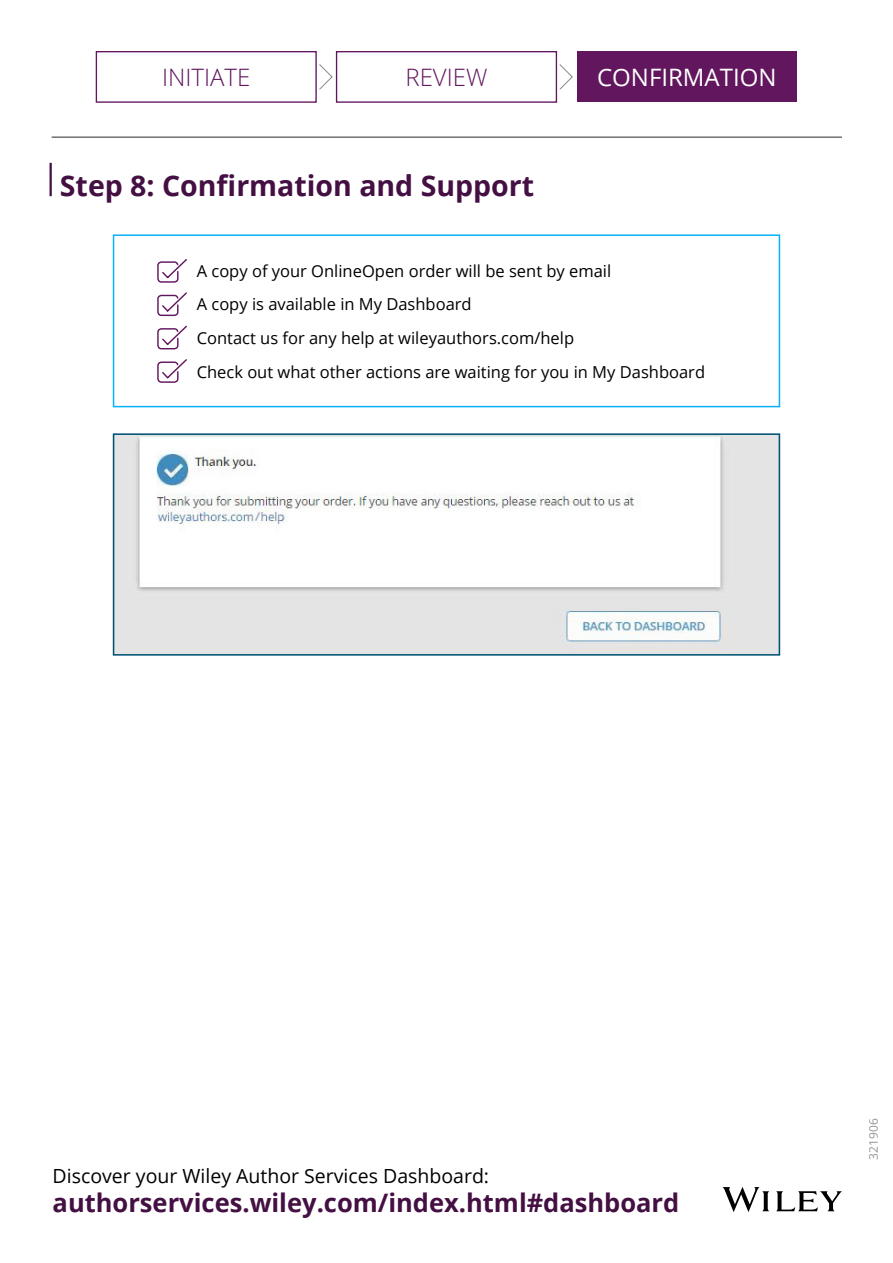
<style>
.page{position:relative;width:893px;height:1263px;background:#fff}
.page>*{position:absolute;margin:0;border:0;box-sizing:border-box;transform-origin:0 0}
.t1{font:700 28.5px "Open Sans";color:#440f42}
.t2{font:700 25.5px "Open Sans";color:#440f42}
.t3{font:300 24px "Open Sans";color:#61165e}
.t4{font:24px "Open Sans";color:#fff}
.t5{font:19.5px "Open Sans";color:#000}
.t6{font:16.5px "Open Sans";color:#000}
.t7{font:12px "Open Sans";color:#666}
</style>
<div class="page">
<hr style="left:52px;top:137px;width:790px;height:1px;background:#414246">
<hr style="left:50px;top:163px;width:2px;height:33px;background:#440f42">
<div style="left:113px;top:234px;width:667px;height:173px;border:2px solid #06b2fa"></div>
<svg style="left:157px;top:259px;width:30px;height:24px"></svg>
<svg style="left:157px;top:292px;width:30px;height:25px"></svg>
<svg style="left:157px;top:325px;width:30px;height:25px"></svg>
<svg style="left:157px;top:359px;width:30px;height:24px"></svg>
<img style="left:116px;top:436px;width:661px;height:217px">
<div style="left:113px;top:433px;width:667px;height:223px;border:2px solid #005274"></div>
<div style="left:336px;top:51px;width:221px;height:52px;border:1px solid #61165e"></div>
<div style="left:96px;top:51px;width:221px;height:52px;border:1px solid #61165e"></div>
<div style="left:577px;top:52px;width:220px;height:50px;background:#61165e"></div>
<svg style="left:319px;top:64px;width:14px;height:26px"></svg>
<svg style="left:559px;top:64px;width:14px;height:26px"></svg>
<svg style="left:723px;top:1187px;width:119px;height:25px"></svg>
<p class="t3" style="left:162px;top:61px;width:90px">INITIATE</p>
<p class="t3" style="left:405px;top:61px;width:84px">REVIEW</p>
<p class="t4" style="left:597px;top:61px;width:181px">CONFIRMATION</p>
<p class="t1" style="left:60px;top:166px;width:476px">Step 8: Confirmation and Support</p>
<p class="t6" style="left:197px;top:259px;width:416px">A copy of your OnlineOpen order will be sent by email</p>
<p class="t6" style="left:197px;top:293px;width:276px">A copy is available in My Dashboard</p>
<p class="t6" style="left:197px;top:327px;width:379px">Contact us for any help at wileyauthors.com/help</p>
<p class="t6" style="left:197px;top:361px;width:510px">Check out what other actions are waiting for you in My Dashboard</p>
<p class="t5" style="left:53px;top:1163px;width:438px">Discover your Wiley Author Services Dashboard:</p>
<p class="t2" style="left:53px;top:1185px;width:628px">authorservices.wiley.com/index.html#dashboard</p>
<p class="t7" style="left:865px;top:1159px;width:43px;rotate:-90deg">321906</p>
</div>
